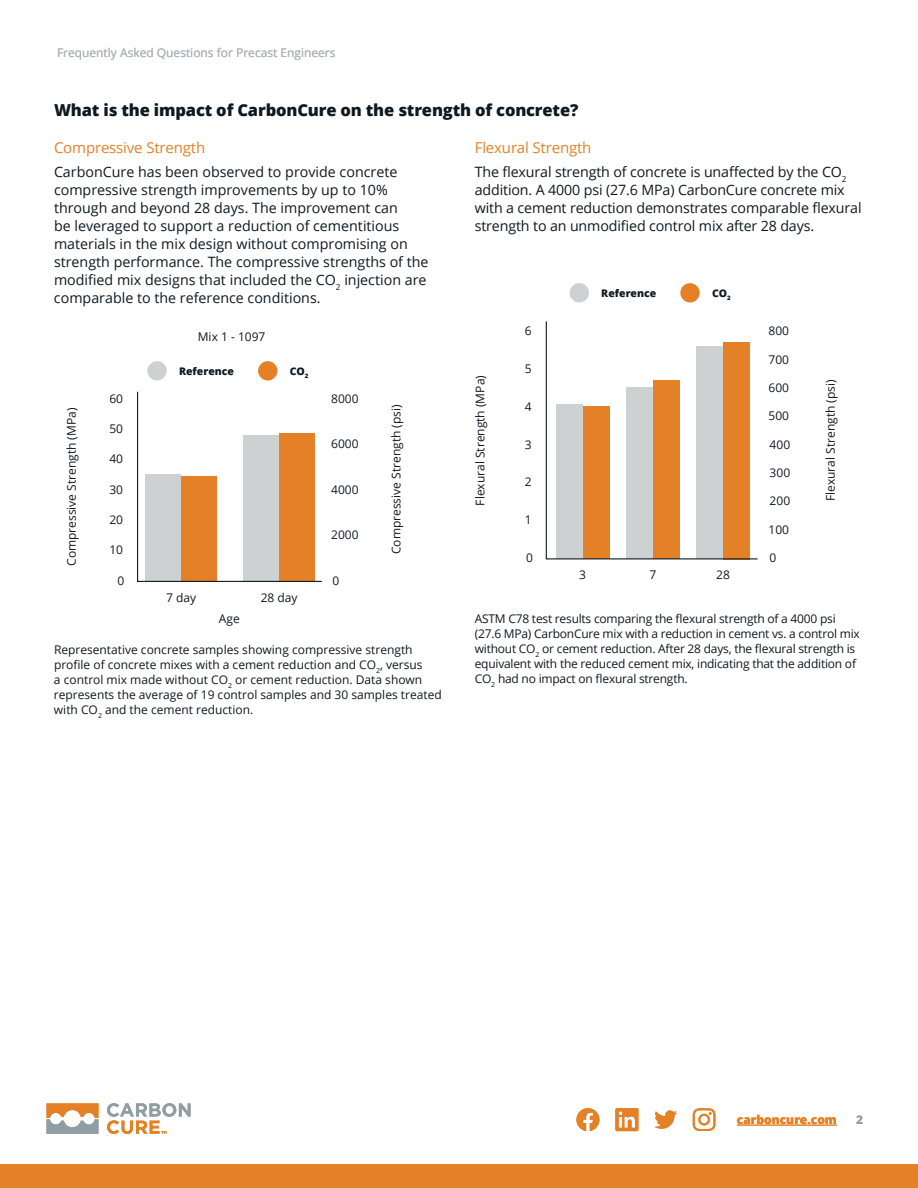
<style>
.page{position:relative;width:918px;height:1188px;background:#fff}
.page>*{position:absolute;margin:0;border:0;box-sizing:border-box;transform-origin:0 0}
.t1{font:800 16.5px "Open Sans";letter-spacing:-.01em;color:#0f1921}
.t2{font:15px "Open Sans";letter-spacing:-.01em;color:#e48127}
.t3{font:14.25px/18px "Open Sans";color:#0f1921}
.t4{font:12px/15px "Open Sans";color:#0f1921}
.t5{font:12px/15px "Open Sans";letter-spacing:-.02em;color:#0f1921}
.t6{font:12px "Open Sans";color:#aeb5b9}
.t7{font:800 12px "Open Sans";color:#e48127}
.t8{font:800 12px "Open Sans";color:#949ca1}
.t9{font:800 10.5px "Open Sans";color:#0f1a22}
</style>
<div class="page">
<svg style="left:46px;top:1103px;width:52px;height:31px"></svg>
<svg style="left:107px;top:1103px;width:84px;height:31px"></svg>
<hr style="left:737px;top:1125px;width:100px;height:1px;background:#e48127">
<svg style="left:693px;top:1108px;width:23px;height:23px"></svg>
<svg style="left:615px;top:1108px;width:23px;height:23px"></svg>
<svg style="left:576px;top:1108px;width:24px;height:23px"></svg>
<svg style="left:654px;top:1110px;width:23px;height:19px"></svg>
<div style="left:0;top:1164px;width:918px;height:24px;background:#e48127"></div>
<div style="left:147px;top:361px;width:20px;height:20px;background:#cdd1d2;border-radius:50%"></div>
<div style="left:258px;top:361px;width:19px;height:20px;background:#e48127;border-radius:50%"></div>
<svg style="left:137px;top:391px;width:185px;height:191px"></svg>
<div style="left:570px;top:283px;width:19px;height:20px;background:#cdd1d2;border-radius:50%"></div>
<div style="left:680px;top:283px;width:20px;height:20px;background:#e48127;border-radius:50%"></div>
<svg style="left:545px;top:321px;width:213px;height:239px"></svg>
<p class="t6" style="left:57px;top:48px;width:280px">Frequently Asked Questions for Precast Engineers</p>
<p class="t1" style="left:54px;top:103px;width:526px">What is the impact of CarbonCure on the strength of concrete?</p>
<p class="t2" style="left:54px;top:142px;width:153px">Compressive Strength</p>
<p class="t3" style="left:54px;top:164px;width:376px">CarbonCure has been observed to provide concrete compressive strength improvements by up to 10% through and beyond 28 days. The improvement can<br>be leveraged to support a reduction of cementitious materials in the mix design without compromising on strength performance. The compressive strengths of the modi昀椀ed mix designs that included the CO<sub>2</sub> injection are comparable to the reference conditions.</p>
<p class="t4" style="left:198px;top:330px;width:69px">Mix 1 - 1097</p>
<p class="t9" style="left:179px;top:367px;width:57px">Reference</p>
<p class="t9" style="left:290px;top:367px;width:20px">CO<sub>2</sub></p>
<p class="t4" style="left:109px;top:392px;width:15px">60</p>
<p class="t4" style="left:331px;top:392px;width:29px">8000</p>
<p class="t4" style="left:65px;top:566px;width:160px;rotate:-90deg">Compressive Strength (MPa)</p>
<p class="t4" style="left:390px;top:554px;width:151px;rotate:-90deg">Compressive Strength (psi)</p>
<p class="t4" style="left:261px;top:591px;width:38px">28 day</p>
<p class="t4" style="left:219px;top:613px;width:22px">Age</p>
<p class="t4" style="left:109px;top:422px;width:15px">50</p>
<p class="t4" style="left:331px;top:438px;width:29px">6000</p>
<p class="t4" style="left:109px;top:453px;width:15px">40</p>
<p class="t4" style="left:109px;top:483px;width:15px">30</p>
<p class="t4" style="left:331px;top:483px;width:29px">4000</p>
<p class="t4" style="left:109px;top:513px;width:15px">20</p>
<p class="t4" style="left:109px;top:544px;width:15px">10</p>
<p class="t4" style="left:331px;top:528px;width:29px">2000</p>
<p class="t4" style="left:117px;top:574px;width:8px">0</p>
<p class="t4" style="left:332px;top:574px;width:8px">0</p>
<p class="t4" style="left:166px;top:591px;width:32px">7 day</p>
<p class="t4" style="left:54px;top:644px;width:389px">Representative concrete samples showing compressive strength<br>pro昀椀le of concrete mixes with a cement reduction and CO<sub>2</sub>, versus<br>a control mix made without CO<sub>2</sub> or cement reduction. Data shown represents the average of 19 control samples and 30 samples treated with CO<sub>2</sub> and the cement reduction.</p>
<p class="t2" style="left:475px;top:142px;width:118px">Flexural Strength</p>
<p class="t3" style="left:475px;top:163px;width:388px">The 昀氀exural strength of concrete is una昀昀ected by the CO<sub>2 </sub>addition. A 4000 psi (27.6 MPa) CarbonCure concrete mix with a cement reduction demonstrates comparable 昀氀exural strength to an unmodi昀椀ed control mix after 28 days.</p>
<p class="t9" style="left:601px;top:289px;width:57px">Reference</p>
<p class="t9" style="left:712px;top:289px;width:20px">CO<sub>2</sub></p>
<p class="t4" style="left:525px;top:325px;width:8px">6</p>
<p class="t4" style="left:769px;top:325px;width:22px">800</p>
<p class="t4" style="left:525px;top:362px;width:8px">5</p>
<p class="t4" style="left:769px;top:353px;width:22px">700</p>
<p class="t4" style="left:474px;top:506px;width:132px;rotate:-90deg">Flexural Strength (MPa)</p>
<p class="t4" style="left:824px;top:501px;width:123px;rotate:-90deg">Flexural Strength (psi)</p>
<p class="t4" style="left:769px;top:381px;width:22px">600</p>
<p class="t4" style="left:525px;top:400px;width:8px">4</p>
<p class="t4" style="left:769px;top:410px;width:22px">500</p>
<p class="t4" style="left:770px;top:438px;width:22px">400</p>
<p class="t4" style="left:770px;top:466px;width:22px">300</p>
<p class="t4" style="left:770px;top:495px;width:22px">200</p>
<p class="t4" style="left:769px;top:523px;width:22px">100</p>
<p class="t4" style="left:770px;top:551px;width:8px">0</p>
<p class="t4" style="left:525px;top:438px;width:8px">3</p>
<p class="t4" style="left:525px;top:476px;width:8px">2</p>
<p class="t4" style="left:525px;top:514px;width:8px">1</p>
<p class="t4" style="left:526px;top:551px;width:8px">0</p>
<p class="t4" style="left:579px;top:568px;width:8px">3</p>
<p class="t4" style="left:649px;top:568px;width:8px">7</p>
<p class="t4" style="left:716px;top:568px;width:15px">28</p>
<p class="t5" style="left:475px;top:611px;width:387px">ASTM C78 test results comparing the 昀氀exural strength of a 4000 psi (27.6 MPa) CarbonCure mix with a reduction in cement vs. a control mix without CO<sub>2</sub> or cement reduction. After 28 days, the 昀氀exural strength is equivalent with the reduced cement mix, indicating that the addition of CO<sub>2</sub> had no impact on 昀氀exural strength.</p>
<p class="t7" style="left:737px;top:1115px;width:102px">carboncure.com</p>
<p class="t8" style="left:856px;top:1115px;width:9px">2</p>
</div>
